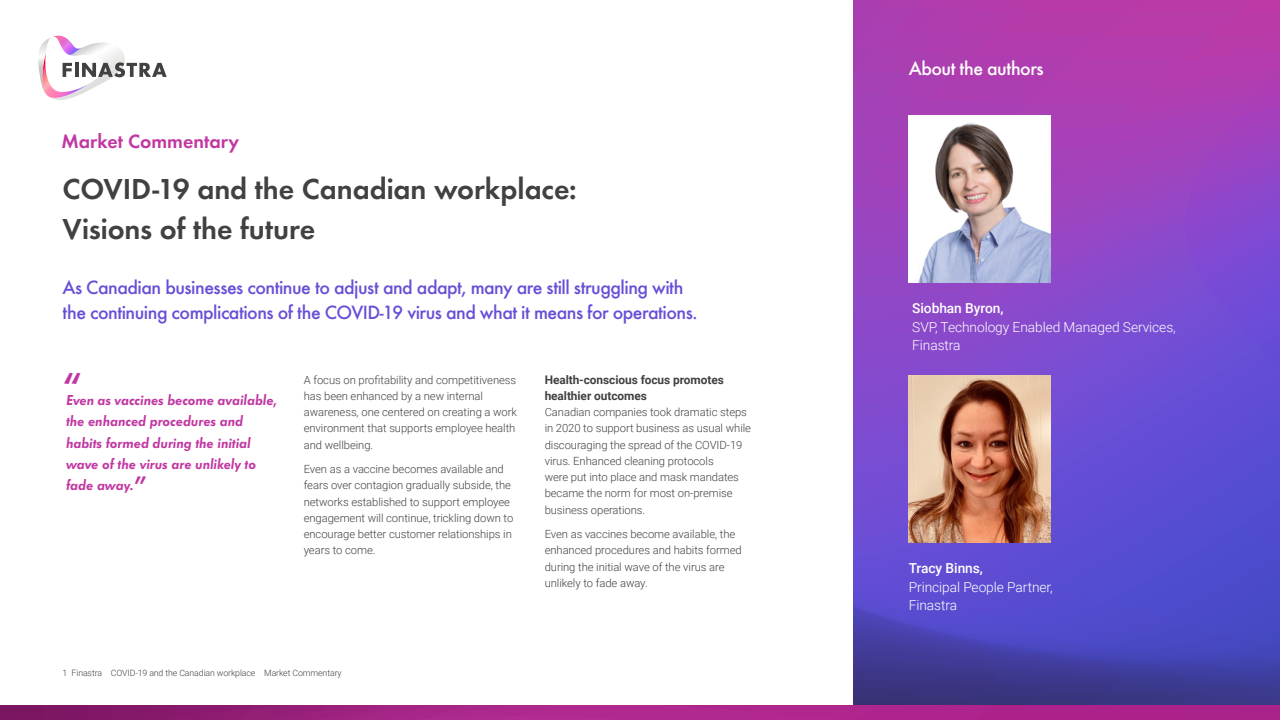
<style>
.page{position:relative;width:1280px;height:720px;background:#fff}
.page>*{position:absolute;margin:0;border:0;box-sizing:border-box;transform-origin:0 0}
.t1{font:600 40px "Futura EF";color:#c137a2}
.t2{font:600 30px/40px "Futura EF";letter-spacing:-.005em;color:#414141}
.t3{font:500 20px/24.4px "Futura EF";letter-spacing:-.025em;color:#694ed6}
.t4{font:600 20px "Futura EF";color:#c137a2}
.t5{font:500 20px "Futura EF";letter-spacing:-.025em;color:#fff}
.t6{font:italic 600 15px/21.2px "Futura EF";letter-spacing:-.005em;color:#c137a2}
.t7{font:300 13.75px/18.8px "Roboto";letter-spacing:-.005em;color:#fff}
.t8{font:500 13.75px "Roboto";letter-spacing:-.005em;color:#fff}
.t9{font:700 11.88px/16.2px "Roboto";letter-spacing:-.005em;color:#414141}
.t10{font:300 11.25px/16.2px "Roboto";letter-spacing:-.005em;color:#414141}
.t11{font:300 8.75px "Roboto";letter-spacing:-.01em;color:#414141}
.s1{font-style:normal;font-size:27.5px}
</style>
<div class="page">
<svg style="left:853px;top:0;width:427px;height:705px;background:#7a46c1"></svg>
<svg style="left:0;top:705px;width:1280px;height:15px;background:#a22284"></svg>
<svg style="left:38px;top:35px;width:129px;height:65px"></svg>
<img style="left:909px;top:116px;width:142px;height:167px">
<img style="left:909px;top:376px;width:142px;height:167px">
<h3 class="t4" style="left:62px;top:130px;width:179px">Market Commentary</h3>
<h2 class="t2" style="left:62px;top:169px;width:516px">COVID-19 and the Canadian workplace:<br>Visions of the future</h2>
<h3 class="t3" style="left:62px;top:275px;width:637px">As Canadian businesses continue to adjust and adapt, many are still struggling with the continuing complications of the COVID-19 virus and what it means for operations.</h3>
<h1 class="t1" style="left:62px;top:363px;width:21px">“</h1>
<h3 class="t6" style="left:66px;top:389px;width:213px">Even as vaccines become available, the enhanced procedures and habits formed during the initial wave of the virus are unlikely to fade away.<span class="s1">”</span></h3>
<p class="t10" style="left:304px;top:371px;width:215px">A focus on profitability and competitiveness has been enhanced by a new internal awareness, one centered on creating a work environment that supports employee health and wellbeing.</p>
<p class="t10" style="left:304px;top:461px;width:211px">Even as a vaccine becomes available and fears over contagion gradually subside, the networks established to support employee engagement will continue, trickling down to encourage better customer relationships in years to come.</p>
<p class="t9" style="left:545px;top:371px;width:181px">Health-conscious focus promotes healthier outcomes</p>
<p class="t10" style="left:545px;top:404px;width:208px">Canadian companies took dramatic steps in 2020 to support business as usual while discouraging the spread of the COVID-19 virus. Enhanced cleaning protocols<br>were put into place and mask mandates became the norm for most on-premise business operations.</p>
<p class="t10" style="left:545px;top:526px;width:199px">Even as vaccines become available, the enhanced procedures and habits formed during the initial wave of the virus are unlikely to fade away.</p>
<p class="t11" style="left:62px;top:667px;width:281px">1 Finastra COVID-19 and the Canadian workplace Market Commentary</p>
<h3 class="t5" style="left:909px;top:57px;width:136px">About the authors</h3>
<p class="t8" style="left:912px;top:298px;width:93px">Siobhan Byron,</p>
<p class="t7" style="left:912px;top:317px;width:265px">SVP, Technology Enabled Managed Services,<br>Finastra</p>
<p class="t8" style="left:909px;top:558px;width:76px">Tracy Binns,</p>
<p class="t7" style="left:909px;top:577px;width:146px">Principal People Partner,<br>Finastra</p>
</div>
